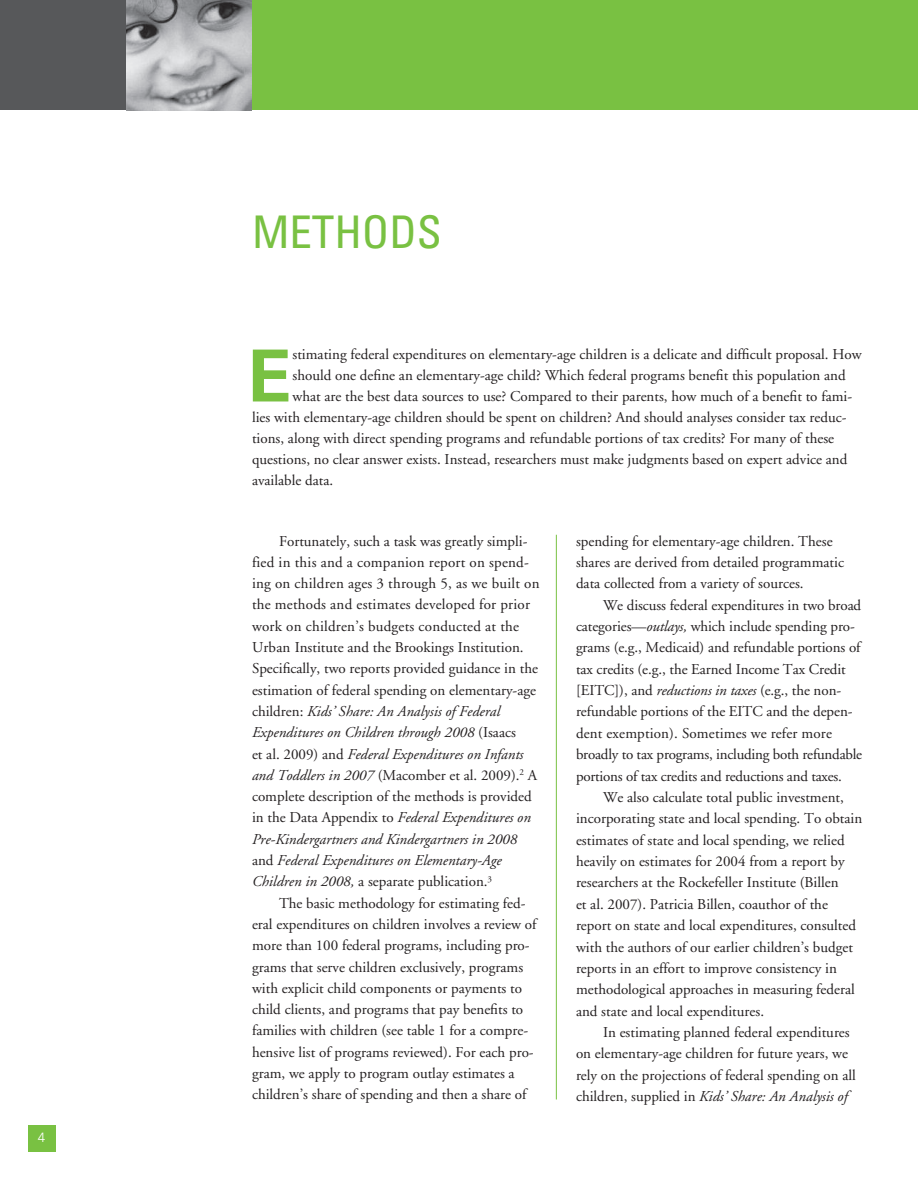
<style>
.page{position:relative;width:918px;height:1188px;background:#fff}
.page>*{position:absolute;margin:0;border:0;box-sizing:border-box;transform-origin:0 0}
.t1{font:700 71.85px "Univers";color:#79c142}
.t2{font:condensed 45px "Univers";color:#79c142}
.t3{font:15px/21.3px "Adobe Garamond";color:#231f20}
.t4{font:300 13.5px "Univers";color:#fff}
.s1{font-style:italic}
</style>
<div class="page">
<div style="left:28px;top:1125px;width:27px;height:27px;background:#79c142"></div>
<hr style="left:556px;top:535px;width:1px;height:565px;background:#79c142">
<div style="left:0;top:0;width:918px;height:110px;background:#79c142"></div>
<div style="left:0;top:0;width:126px;height:110px;background:#57585a"></div>
<img style="left:126px;top:0;width:126px;height:110px">
<p class="t4" style="left:38px;top:1132px;width:9px">4</p>
<h2 class="t2" style="left:252px;top:216px;width:191px">METHODS</h2>
<h1 class="t1" style="left:249px;top:350px;width:45px">E</h1>
<p class="t3" style="left:292px;top:345px;width:571px">stimating federal expenditures on elementary-age children is a delicate and difficult proposal. How</p>
<p class="t3" style="left:292px;top:366px;width:555px">should one define an elementary-age child? Which federal programs benefit this population and</p>
<p class="t3" style="left:292px;top:387px;width:561px">what are the best data sources to use? Compared to their parents, how much of a benefit to fami-</p>
<p class="t3" style="left:252px;top:408px;width:596px">lies with elementary-age children should be spent on children? And should analyses consider tax reduc-</p>
<p class="t3" style="left:252px;top:429px;width:584px">tions, along with direct spending programs and refundable portions of tax credits? For many of these</p>
<p class="t3" style="left:252px;top:450px;width:597px">questions, no clear answer exists. Instead, researchers must make judgments based on expert advice and</p>
<p class="t3" style="left:252px;top:471px;width:83px">available data.</p>
<p class="t3" style="left:252px;top:531px;width:289px;text-indent:27px">Fortunately, such a task was greatly simpli&shy;fied in this and a companion report on spend&shy;ing on children ages 3 through 5, as we built on the methods and estimates developed for prior work on children’s budgets conducted at the Urban Institute and the Brookings Institution.<br>Specifically, two reports provided guidance in the estimation of federal spending on elementary-age children: <span class="s1">Kids’ Share: An Analysis of Federal Expenditures on Children through 2008</span> (Isaacs<br>et al. 2009) and <span class="s1">Federal Expenditures on Infants and Toddlers in 2007</span> (Macomber et al. 2009).<sup>2</sup> A complete description of the methods is provided in the Data Appendix to <span class="s1">Federal Expenditures on Pre-Kindergartners and Kindergartners in 2008 </span>and <span class="s1">Federal Expenditures on Elementary-Age Children in 2008,</span> a separate publication.<sup>3</sup></p>
<p class="t3" style="left:252px;top:894px;width:286px;text-indent:27px">The basic methodology for estimating fed&shy;eral expenditures on children involves a review of more than 100 federal programs, including pro&shy;grams that serve children exclusively, programs with explicit child components or payments to child clients, and programs that pay benefits to families with children (see table 1 for a compre&shy;hensive list of programs reviewed). For each pro&shy;gram, we apply to program outlay estimates a children’s share of spending and then a share of</p>
<p class="t3" style="left:576px;top:531px;width:270px">spending for elementary-age children. These shares are derived from detailed programmatic data collected from a variety of sources.</p>
<p class="t3" style="left:576px;top:595px;width:288px;text-indent:27px">We discuss federal expenditures in two broad categories—<span class="s1">outlays,</span> which include spending pro&shy;grams (e.g., Medicaid) and refundable portions of tax credits (e.g., the Earned Income Tax Credit [EITC]), and <span class="s1">reductions in taxes</span> (e.g., the non&shy;refundable portions of the EITC and the depen&shy;dent exemption). Sometimes we refer more broadly to tax programs, including both refundable portions of tax credits and reductions and taxes.</p>
<p class="t3" style="left:576px;top:788px;width:288px;text-indent:27px">We also calculate total public investment, incorporating state and local spending. To obtain estimates of state and local spending, we relied heavily on estimates for 2004 from a report by researchers at the Rockefeller Institute (Billen<br>et al. 2007). Patricia Billen, coauthor of the report on state and local expenditures, consulted with the authors of our earlier children’s budget reports in an effort to improve consistency in methodological approaches in measuring federal and state and local expenditures.</p>
<p class="t3" style="left:576px;top:1023px;width:281px;text-indent:27px">In estimating planned federal expenditures on elementary-age children for future years, we rely on the projections of federal spending on all children, supplied in <span class="s1">Kids’ Share: An Analysis of</span></p>
</div>
